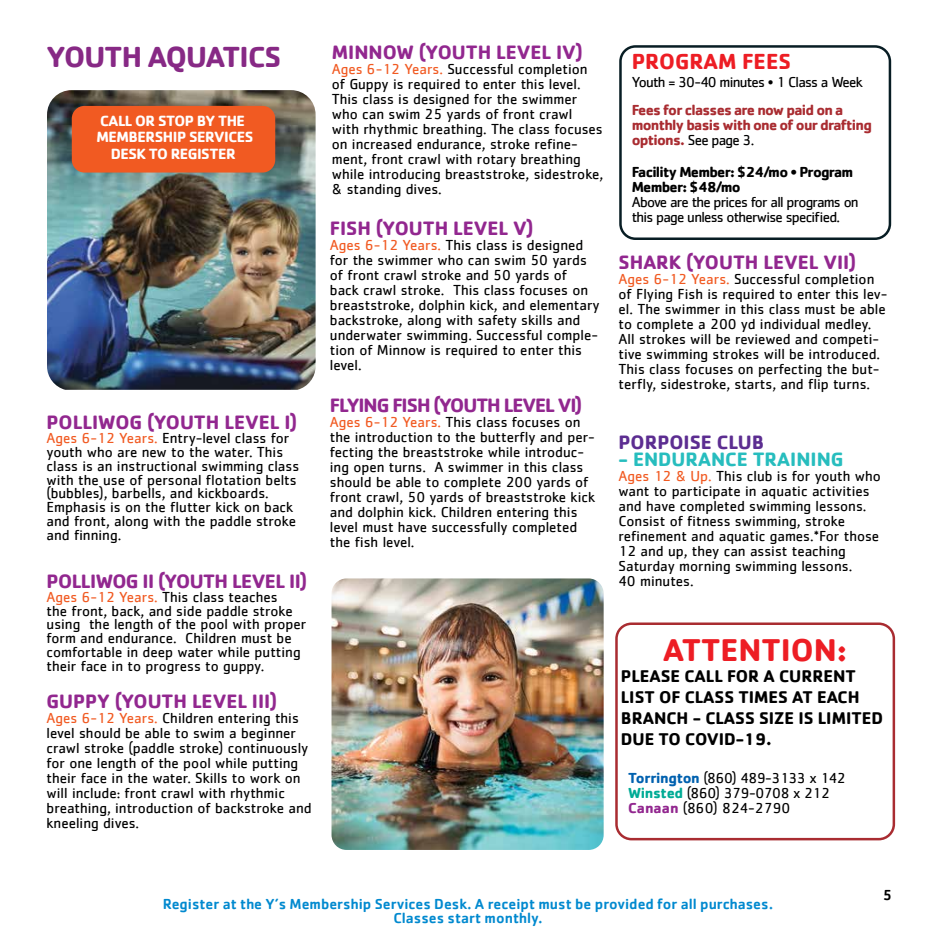
<style>
.page{position:relative;width:936px;height:945px;background:#fff}
.page>*{position:absolute;margin:0;border:0;box-sizing:border-box;transform-origin:0 0}
.t1{font:700 32.5px "Cachet";color:#ed1d24}
.t2{font:700 30px "Cachet";letter-spacing:-.025em;color:#872985}
.t3{font:700 22.5px "Cachet";color:#ed1d24}
.t4{font:700 20px "Cachet";color:#92278f}
.t5{font:700 20px "Cachet";letter-spacing:-.025em;color:#92278f}
.t6{font:700 20px "Cachet";letter-spacing:-.05em;color:#92278f}
.t7{font:700 20px "Cachet";color:#27bdbe}
.t8{font:700 20px "Cachet";color:#5c2d91}
.t9{font:700 17.5px/21px "Cachet";color:#000}
.t10{font:700 15.25px/16.4px "Cachet";letter-spacing:-.03em;color:#fff;text-align:center}
.t11{font:15px/15px "Cachet";color:#000101}
.t12{font:15px/13.8px "Cachet";color:#000}
.t13{font:500 15px/13.8px "Cachet";color:#0089cf;text-align:center}
.t14{font:15px/15px "Cachet";letter-spacing:-.05em;color:#000}
.t15{font:700 15px/15px "Cachet";letter-spacing:-.05em;color:#a92c31}
.t16{font:15px/15px "Cachet";letter-spacing:-.025em;color:#000}
.t17{font:700 15px/15px "Cachet";letter-spacing:-.05em;color:#000}
.t18{font:500 15px "Cachet";color:#000}
.s1{color:#f15a22}
.s2{font-weight:400;color:#000}
.s3{font-weight:700;color:#0061af}
.s4{font-weight:700;color:#00ab95}
.s5{font-weight:700;color:#92278f}
</style>
<div class="page">
<div style="left:615px;top:622px;width:279px;height:218px;border:2px solid #a92c31;border-radius:15px"></div>
<img style="left:47px;top:90px;width:268px;height:300px">
<div style="left:72px;top:106px;width:203px;height:67px;background:#f15a22;border-radius:13px"></div>
<div style="left:619px;top:45px;width:271px;height:195px;border:2px solid #081d24;border-radius:15px"></div>
<img style="left:331px;top:578px;width:272px;height:272px">
<h2 class="t2" style="left:47px;top:38px;width:236px">YOUTH AQUATICS</h2>
<p class="t10" style="left:96px;top:112px;width:158px">CALL OR STOP BY THE<br>MEMBERSHIP SERVICES<br>DESK TO REGISTER</p>
<h3 class="t4" style="left:47px;top:410px;width:252px">POLLIWOG (YOUTH LEVEL I)</h3>
<p class="t12" style="left:47px;top:431px;width:254px"><span class="s1">Ages 6-12 Years.</span> Entry-level class for youth who are new to the water. This class is an instructional swimming class with the use of personal flotation belts (bubbles), barbells, and kickboards.<br>Emphasis is on the flutter kick on back and front, along with the paddle stroke and finning.</p>
<h3 class="t5" style="left:47px;top:568px;width:262px">POLLIWOG II (YOUTH LEVEL II)</h3>
<p class="t11" style="left:47px;top:590px;width:261px;line-height:13.8px"><span class="s1">Ages 6-12 Years.</span> This class teaches<br>the front, back, and side paddle stroke using the length of the pool with proper form and endurance. Children must be comfortable in deep water while putting their face in to progress to guppy.</p>
<h3 class="t4" style="left:47px;top:688px;width:232px">GUPPY (YOUTH LEVEL III)</h3>
<p class="t11" style="left:47px;top:710px;width:266px"><span class="s1">Ages 6-12 Years.</span> Children entering this level should be able to swim a beginner crawl stroke (paddle stroke) continuously for one length of the pool while putting their face in the water. Skills to work on will include: front crawl with rhythmic breathing, introduction of backstroke and kneeling dives.</p>
<h3 class="t4" style="left:331px;top:39px;width:252px">MINNOW (YOUTH LEVEL IV)</h3>
<p class="t11" style="left:331px;top:61px;width:273px"><span class="s1">Ages 6-12 Years.</span> Successful completion of Guppy is required to enter this level.<br>This class is designed for the swimmer who can swim 25 yards of front crawl with rhythmic breathing. The class focuses on increased endurance, stroke refine&shy;ment, front crawl with rotary breathing while introducing breaststroke, sidestroke, &amp; standing dives.</p>
<h3 class="t4" style="left:330px;top:215px;width:205px">FISH (YOUTH LEVEL V)</h3>
<p class="t11" style="left:330px;top:237px;width:271px"><span class="s1">Ages 6-12 Years.</span> This class is designed for the swimmer who can swim 50 yards of front crawl stroke and 50 yards of back crawl stroke. This class focuses on breaststroke, dolphin kick, and elementary backstroke, along with safety skills and underwater swimming. Successful comple&shy;tion of Minnow is required to enter this level.</p>
<h3 class="t6" style="left:330px;top:393px;width:254px">FLYING FISH (YOUTH LEVEL VI)</h3>
<p class="t11" style="left:330px;top:415px;width:266px"><span class="s1">Ages 6-12 Years.</span> This class focuses on the introduction to the butterfly and per&shy;fecting the breaststroke while introduc&shy;ing open turns. A swimmer in this class should be able to complete 200 yards of front crawl, 50 yards of breaststroke kick and dolphin kick. Children entering this level must have successfully completed the fish level.</p>
<h3 class="t3" style="left:631px;top:46px;width:161px">PROGRAM FEES</h3>
<p class="t14" style="left:631px;top:74px;width:232px">Youth = 30-40 minutes • 1 Class a Week</p>
<p class="t15" style="left:631px;top:102px;width:241px">Fees for classes are now paid on a monthly basis with one of our drafting options. <span class="s2">See page 3.</span></p>
<p class="t17" style="left:631px;top:164px;width:223px">Facility Member: $24/mo • Program<br>Member: $48/mo</p>
<p class="t14" style="left:631px;top:194px;width:228px">Above are the prices for all programs on this page unless otherwise specified.</p>
<h3 class="t4" style="left:618px;top:250px;width:239px">SHARK (YOUTH LEVEL VII)</h3>
<p class="t11" style="left:618px;top:272px;width:270px"><span class="s1">Ages 6-12 Years.</span> Successful completion of Flying Fish is required to enter this lev&shy;el. The swimmer in this class must be able to complete a 200 yd individual medley.<br>All strokes will be reviewed and competi&shy;tive swimming strokes will be introduced.<br>This class focuses on perfecting the but&shy;terfly, sidestroke, starts, and flip turns.</p>
<h3 class="t8" style="left:618px;top:430px;width:147px">PORPOISE CLUB</h3>
<h3 class="t7" style="left:618px;top:446px;width:226px">- ENDURANCE TRAINING</h3>
<p class="t11" style="left:618px;top:468px;width:264px"><span class="s1">Ages 12 &amp; Up.</span> This club is for youth who want to participate in aquatic activities and have completed swimming lessons.<br>Consist of fitness swimming, stroke refinement and aquatic games.*For those 12 and up, they can assist teaching Saturday morning swimming lessons.<br>40 minutes.</p>
<h1 class="t1" style="left:662px;top:629px;width:185px">ATTENTION:</h1>
<p class="t9" style="left:620px;top:665px;width:264px">PLEASE CALL FOR A CURRENT<br>LIST OF CLASS TIMES AT EACH<br>BRANCH - CLASS SIZE IS LIMITED<br>DUE TO COVID-19.</p>
<p class="t16" style="left:628px;top:770px;width:219px"><span class="s3">Torrington</span> (860) 489-3133 x 142<br><span class="s4">Winsted</span> (860) 379-0708 x 212<br><span class="s5">Canaan</span> (860) 824-2790</p>
<p class="t13" style="left:163px;top:897px;width:611px">Register at the Y’s Membership Services Desk. A receipt must be provided for all purchases.<br>Classes start monthly.</p>
<p class="t18" style="left:882px;top:885px;width:11px">5</p>
</div>
